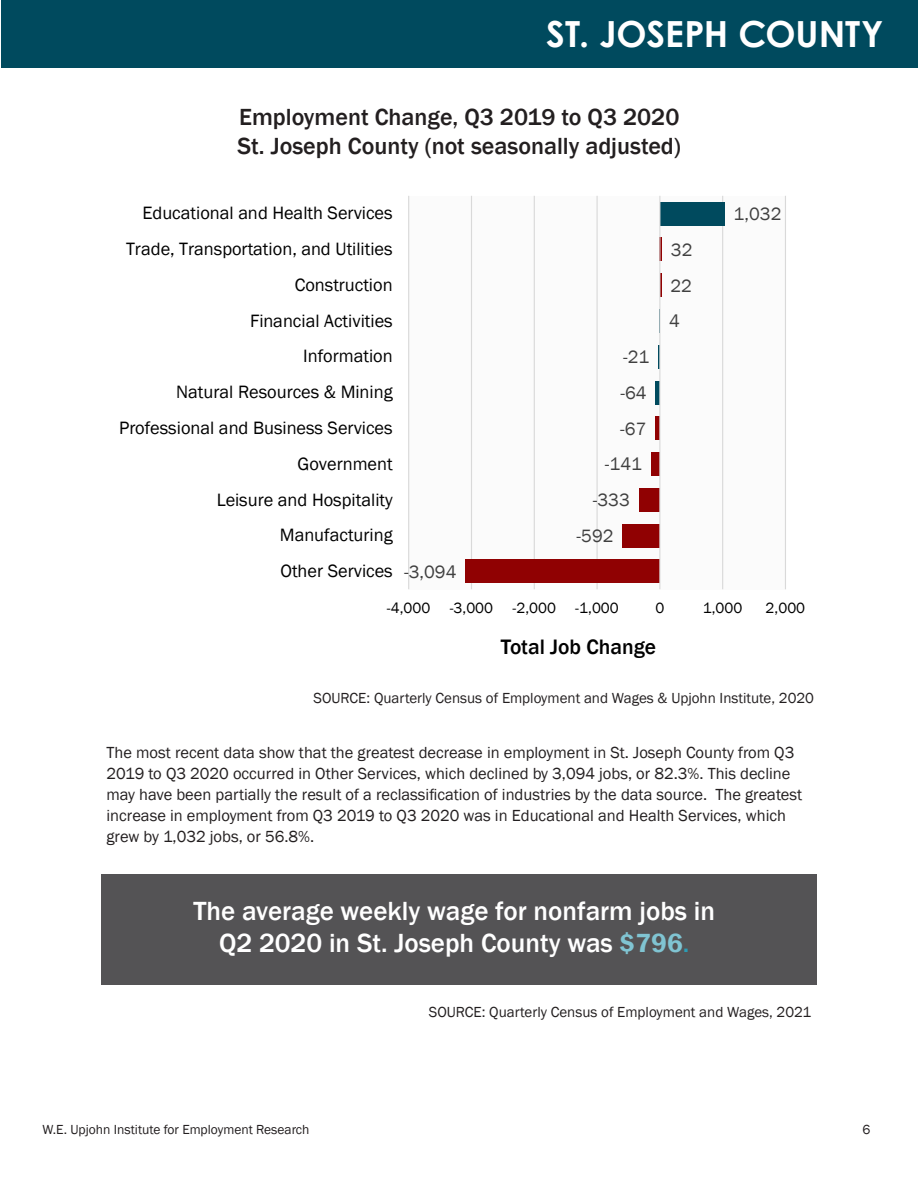
<style>
.page{position:relative;width:918px;height:1188px;background:#fff}
.page>*{position:absolute;margin:0;border:0;box-sizing:border-box;transform-origin:0 0}
.t1{font:700 36px "Century Gothic";color:#fff}
.t2{font:500 27px "Franklin Gothic";color:#fff}
.t3{font:500 24px "Franklin Gothic";color:#231f20}
.t4{font:500 21.45px "Franklin Gothic";letter-spacing:-.005em;color:#000}
.t5{font:18.3px "Franklin Gothic";color:#000}
.t6{font:18.3px "Franklin Gothic";letter-spacing:.005em;color:#404040}
.Paragraph_Style_1{font:16.5px/21px "Franklin Gothic";color:#231f20}
.t7{font:15.3px "Franklin Gothic";color:#000}
.Paragraph_Style_1-2{font:15px "Franklin Gothic";color:#231f20}
.t8{font:13.5px "Franklin Gothic";color:#231f20}
.s1{font-weight:600;color:#80c4d2}
.s2{color:#2b9cb4}
</style>
<div class="page">
<div style="left:2px;top:0;width:916px;height:68px;background:#004a5e"></div>
<div style="left:101px;top:874px;width:716px;height:110px;background:#545355"></div>
<div style="left:409px;top:196px;width:376px;height:393px;background:#fbfbfb"></div>
<hr style="left:408px;top:196px;width:1px;height:393px;background:#d9d9d9">
<hr style="left:471px;top:196px;width:1px;height:393px;background:#d9d9d9">
<hr style="left:534px;top:196px;width:1px;height:393px;background:#d9d9d9">
<hr style="left:597px;top:196px;width:1px;height:393px;background:#d9d9d9">
<hr style="left:722px;top:196px;width:1px;height:393px;background:#d9d9d9">
<hr style="left:785px;top:196px;width:1px;height:393px;background:#d9d9d9">
<div style="left:466px;top:560px;width:194px;height:23px;background:#900102"></div>
<div style="left:623px;top:524px;width:37px;height:24px;background:#900102"></div>
<div style="left:639px;top:488px;width:21px;height:24px;background:#900102"></div>
<div style="left:651px;top:452px;width:9px;height:24px;background:#900102"></div>
<hr style="left:656px;top:417px;width:4px;height:23px;background:#900102">
<hr style="left:656px;top:381px;width:4px;height:24px;background:#004a5e">
<svg style="left:660px;top:309px;width:1px;height:24px"></svg>
<svg style="left:660px;top:273px;width:1px;height:24px"></svg>
<hr style="left:660px;top:237px;width:2px;height:24px;background:#900102">
<div style="left:660px;top:202px;width:65px;height:24px;background:#004a5e"></div>
<hr style="left:659px;top:196px;width:1px;height:393px;background:#d9d9d9">
<p class="t1" style="left:546px;top:6px;width:339px">ST. JOSEPH COUNTY</p>
<p class="t3" style="left:239px;top:102px;width:442px">Employment Change, Q3 2019 to Q3 2020</p>
<p class="t3" style="left:238px;top:131px;width:445px">St. Joseph County (not seasonally adjusted)</p>
<p class="t5" style="left:143px;top:202px;width:252px">Educational and Health Services</p>
<p class="t5" style="left:126px;top:238px;width:268px">Trade, Transportation, and Utilities</p>
<p class="t6" style="left:671px;top:238px;width:23px">32</p>
<p class="t5" style="left:295px;top:273px;width:99px">Construction</p>
<p class="t6" style="left:670px;top:274px;width:23px">22</p>
<p class="t5" style="left:250px;top:309px;width:144px">Financial Activities</p>
<p class="t6" style="left:669px;top:310px;width:12px">4</p>
<p class="t5" style="left:303px;top:345px;width:91px">Information</p>
<p class="t6" style="left:623px;top:346px;width:28px">-21</p>
<p class="t5" style="left:176px;top:381px;width:218px">Natural Resources &amp; Mining</p>
<p class="t6" style="left:620px;top:381px;width:28px">-64</p>
<p class="t5" style="left:119px;top:417px;width:275px">Professional and Business Services</p>
<p class="t6" style="left:620px;top:417px;width:28px">-67</p>
<p class="t5" style="left:298px;top:452px;width:97px">Government</p>
<p class="t6" style="left:605px;top:453px;width:39px">-141</p>
<p class="t5" style="left:217px;top:488px;width:177px">Leisure and Hospitality</p>
<p class="t6" style="left:593px;top:489px;width:39px">-333</p>
<p class="t5" style="left:280px;top:524px;width:114px">Manufacturing</p>
<p class="t6" style="left:577px;top:525px;width:39px">-592</p>
<p class="t5" style="left:281px;top:560px;width:114px">Other Services</p>
<p class="t6" style="left:404px;top:560px;width:54px">-3,094</p>
<p class="t6" style="left:734px;top:202px;width:49px">1,032</p>
<p class="t7" style="left:387px;top:598px;width:45px">-4,000</p>
<p class="t7" style="left:450px;top:598px;width:45px">-3,000</p>
<p class="t7" style="left:513px;top:598px;width:45px">-2,000</p>
<p class="t7" style="left:575px;top:598px;width:45px">-1,000</p>
<p class="t7" style="left:655px;top:598px;width:10px">0</p>
<p class="t7" style="left:703px;top:598px;width:41px">1,000</p>
<p class="t7" style="left:766px;top:598px;width:41px">2,000</p>
<p class="t4" style="left:501px;top:634px;width:157px">Total Job Change</p>
<p class="Paragraph_Style_1-2" style="left:314px;top:689px;width:502px">SOURCE: Quarterly Census of Employment and Wages &amp; Upjohn Institute, 2020</p>
<p class="Paragraph_Style_1" style="left:106px;top:743px;width:697px">The most recent data show that the greatest decrease in employment in St. Joseph County from Q3<br>2019 to Q3 2020 occurred in Other Services, which declined by 3,094 jobs, or 82.3%. This decline may have been partially the result of a reclassification of industries by the data source. The greatest increase in employment from Q3 2019 to Q3 2020 was in Educational and Health Services, which grew by 1,032 jobs, or 56.8%.</p>
<p class="t2" style="left:193px;top:894px;width:523px">The average weekly wage for nonfarm jobs in</p>
<p class="t2" style="left:219px;top:926px;width:472px">Q2 2020 in St. Joseph County was <span class="s1">$796</span><span class="s2">.</span></p>
<p class="Paragraph_Style_1-2" style="left:429px;top:1002px;width:384px">SOURCE: Quarterly Census of Employment and Wages, 2021</p>
<p class="t8" style="left:42px;top:1122px;width:269px">W.E. Upjohn Institute for Employment Research</p>
<p class="t8" style="left:862px;top:1122px;width:9px">6</p>
</div>
